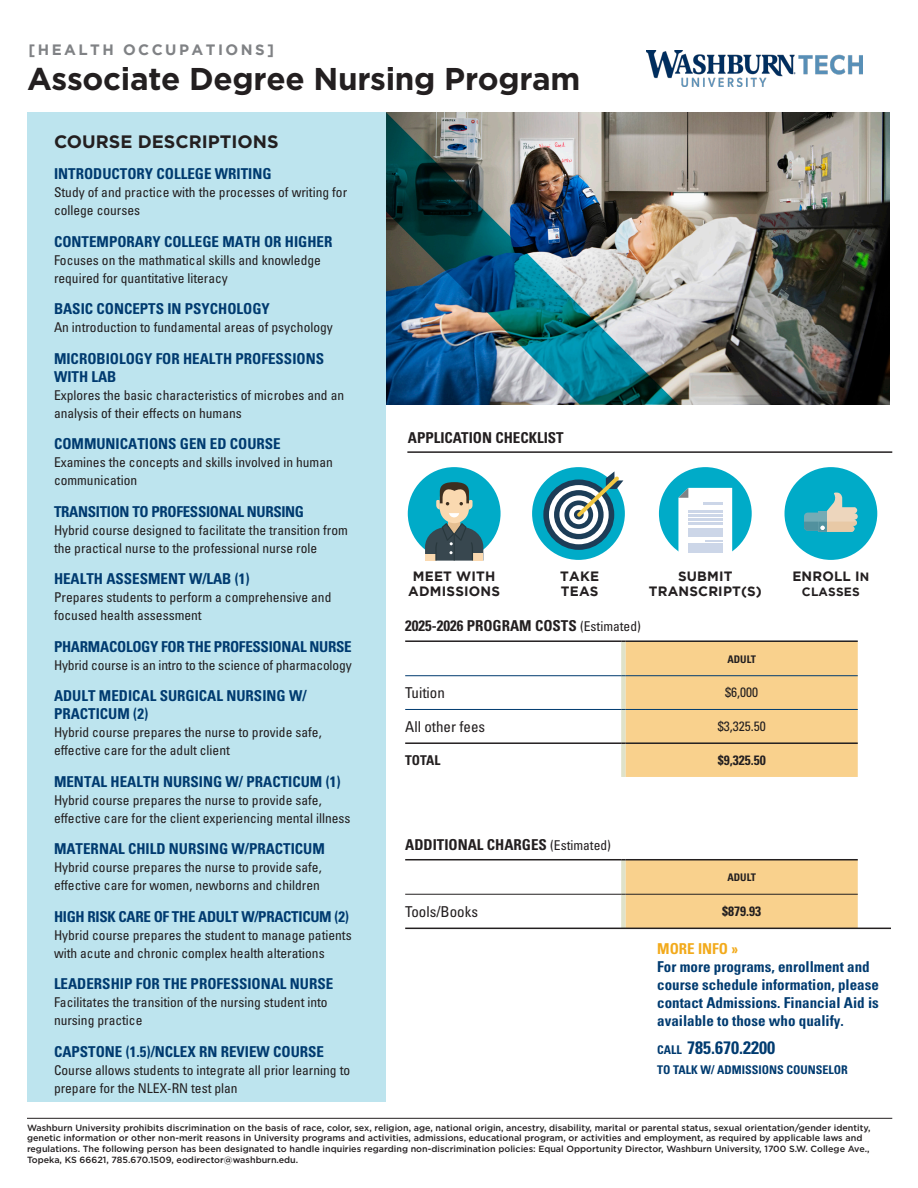
<style>
.page{position:relative;width:918px;height:1188px;background:#fff}
.page>*{position:absolute;margin:0;border:0;box-sizing:border-box;transform-origin:0 0}
.Course_Name{font:700 31.5px "Gotham";letter-spacing:-.01em;color:#231f20}
.t1{font:700 18px "Gotham";color:#231f20}
.t2{font:700 condensed 18px "Univers LT Pro";color:#003b70}
.Course_Name-2{font:700 condensed 15px/18px "Univers LT Pro";color:#003b70}
.Course_Name-3{font:700 condensed 15px "Univers LT Pro";letter-spacing:-.02em;color:#003b70}
.Course_Description{font:700 condensed 15px "Univers LT Pro";color:#231f20}
.Course_Description-2{font:condensed 15px "Univers LT Pro";color:#231f20}
.t3{font:700 15px "Gotham";letter-spacing:.165em;color:#808285}
.Course_Name-4{font:700 condensed 15px "Univers LT Pro";color:#f2aa1c}
.Course_Description-3{font:condensed 13.5px/18px "Univers LT Pro";color:#231f20}
.t4{font:700 13.5px/15px "Gotham";letter-spacing:.015em;color:#231f20;text-align:center}
.Course_Description-4{font:700 condensed 13.5px "Univers LT Pro";color:#231f20}
.t5{font:700 condensed 12px "Univers LT Pro";color:#003b70}
.t6{font:700 12px "Gotham";letter-spacing:.015em;color:#231f20}
.Course_Description-5{font:700 condensed 10.5px "Univers LT Pro";color:#231f20}
.t7{font:500 9px/10.8px "Gotham";color:#231f20}
.s1{font-size:12px}
.s2{font-weight:400;font-size:13.5px}
</style>
<div class="page">
<img style="left:678px;top:112px;width:211px;height:292px">
<div style="left:27px;top:112px;width:359px;height:990px;background:#bde4ee"></div>
<hr style="left:405px;top:640px;width:216px;height:2px;background:#231f20">
<hr style="left:405px;top:742px;width:216px;height:2px;background:#231f20">
<hr style="left:405px;top:675px;width:216px;height:1px;background:#003b70">
<hr style="left:405px;top:709px;width:216px;height:1px;background:#003b70">
<div style="left:621px;top:640px;width:237px;height:137px;background:#f9d18d"></div>
<hr style="left:626px;top:709px;width:232px;height:1px;background:#003b70">
<div style="left:408px;top:467px;width:93px;height:93px;background:#00abc8;border-radius:50%"></div>
<div style="left:532px;top:467px;width:93px;height:93px;background:#00abc8;border-radius:50%"></div>
<div style="left:659px;top:467px;width:93px;height:93px;background:#00abc8;border-radius:50%"></div>
<div style="left:785px;top:467px;width:92px;height:93px;background:#00abc8;border-radius:50%"></div>
<hr style="left:405px;top:859px;width:216px;height:1px;background:#231f20">
<hr style="left:405px;top:894px;width:216px;height:1px;background:#231f20">
<svg style="left:621px;top:859px;width:237px;height:69px;background:#f1cb8a"></svg>
<hr style="left:626px;top:894px;width:232px;height:1px;background:#231f20">
<hr style="left:405px;top:928px;width:486px;height:1px;background:#231f20">
<img style="left:646px;top:51px;width:216px;height:36px">
<hr style="left:407px;top:451px;width:485px;height:2px;background:#231f20">
<hr style="left:27px;top:1118px;width:865px;height:1px;background:#231f20">
<svg style="left:425px;top:482px;width:58px;height:79px"></svg>
<svg style="left:543px;top:480px;width:71px;height:70px"></svg>
<div style="left:549px;top:485px;width:60px;height:59px;background:#fff;border-radius:50%"></div>
<div style="left:554px;top:490px;width:50px;height:49px;background:#1c3d57;border-radius:50%"></div>
<div style="left:559px;top:495px;width:39px;height:39px;background:#fff;border-radius:50%"></div>
<svg style="left:564px;top:500px;width:29px;height:29px"></svg>
<div style="left:569px;top:505px;width:19px;height:19px;background:#fff;border-radius:50%"></div>
<svg style="left:574px;top:510px;width:10px;height:10px"></svg>
<svg style="left:577px;top:471px;width:46px;height:46px"></svg>
<svg style="left:678px;top:488px;width:54px;height:72px;background:#edf3f7"></svg>
<hr style="left:688px;top:543px;width:35px;height:1px;background:#ccd6e8">
<hr style="left:688px;top:545px;width:35px;height:1px;background:#ccd6e8">
<hr style="left:688px;top:547px;width:35px;height:2px;background:#ccd6e8">
<hr style="left:688px;top:549px;width:35px;height:2px;background:#ccd6e8">
<hr style="left:688px;top:552px;width:35px;height:1px;background:#ccd6e8">
<div style="left:688px;top:529px;width:23px;height:8px;background:#ccd6e8"></div>
<div style="left:712px;top:529px;width:11px;height:8px;background:#ccd6e8"></div>
<svg style="left:804px;top:492px;width:54px;height:40px"></svg>
<img style="left:386px;top:112px;width:292px;height:293px">
<p class="t3" style="left:28px;top:41px;width:247px">[HEALTH OCCUPATIONS]</p>
<p class="Course_Name" style="left:27px;top:58px;width:555px">Associate Degree Nursing Program</p>
<p class="t1" style="left:54px;top:129px;width:226px">COURSE DESCRIPTIONS</p>
<p class="Course_Name-2" style="left:54px;top:165px;width:219px">INTRODUCTORY COLLEGE WRITING</p>
<p class="Course_Description-3" style="left:54px;top:183px;width:295px">Study of and practice with the processes of writing for college courses</p>
<p class="Course_Name-2" style="left:54px;top:232px;width:280px">CONTEMPORARY COLLEGE MATH OR HIGHER</p>
<p class="Course_Description-3" style="left:54px;top:251px;width:268px">Focuses on the mathmatical skills and knowledge required for quantitative literacy</p>
<p class="Course_Name-2" style="left:54px;top:300px;width:217px">BASIC CONCEPTS IN PSYCHOLOGY</p>
<p class="Course_Description-3" style="left:54px;top:318px;width:280px">An introduction to fundamental areas of psychology</p>
<p class="Course_Name-2" style="left:54px;top:349px;width:272px">MICROBIOLOGY FOR HEALTH PROFESSIONS<br>WITH LAB</p>
<p class="Course_Description-3" style="left:54px;top:386px;width:292px">Explores the basic characteristics of microbes and an analysis of their effects on humans</p>
<p class="Course_Name-2" style="left:54px;top:435px;width:228px">COMMUNICATIONS GEN ED COURSE</p>
<p class="Course_Description-3" style="left:54px;top:453px;width:280px">Examines the concepts and skills involved in human communication</p>
<p class="Course_Name-3" style="left:54px;top:502px;width:252px">TRANSITION TO PROFESSIONAL NURSING</p>
<p class="Course_Description-3" style="left:54px;top:521px;width:295px">Hybrid course designed to facilitate the transition from the practical nurse to the professional nurse role</p>
<p class="Course_Name-2" style="left:54px;top:570px;width:197px">HEALTH ASSESMENT W/LAB (1)</p>
<p class="Course_Description-3" style="left:54px;top:588px;width:279px">Prepares students to perform a comprehensive and focused health assessment</p>
<p class="Course_Name-3" style="left:54px;top:637px;width:299px">PHARMACOLOGY FOR THE PROFESSIONAL NURSE</p>
<p class="Course_Description-3" style="left:54px;top:656px;width:299px">Hybrid course is an intro to the science of pharmacology</p>
<p class="Course_Name-2" style="left:54px;top:687px;width:254px">ADULT MEDICAL SURGICAL NURSING W/<br>PRACTICUM (2)</p>
<p class="Course_Description-3" style="left:54px;top:723px;width:269px">Hybrid course prepares the nurse to provide safe, effective care for the adult client</p>
<p class="Course_Name-2" style="left:54px;top:772px;width:288px">MENTAL HEALTH NURSING W/ PRACTICUM (1)</p>
<p class="Course_Description-3" style="left:54px;top:791px;width:298px">Hybrid course prepares the nurse to provide safe, effective care for the client experiencing mental illness</p>
<p class="Course_Name-2" style="left:54px;top:840px;width:272px">MATERNAL CHILD NURSING W/PRACTICUM</p>
<p class="Course_Description-3" style="left:54px;top:858px;width:269px">Hybrid course prepares the nurse to provide safe, effective care for women, newborns and children</p>
<p class="Course_Name-3" style="left:54px;top:907px;width:296px">HIGH RISK CARE OF THE ADULT W/PRACTICUM (2)</p>
<p class="Course_Description-3" style="left:54px;top:926px;width:299px">Hybrid course prepares the student to manage patients with acute and chronic complex health alterations</p>
<p class="Course_Name-2" style="left:54px;top:975px;width:281px">LEADERSHIP FOR THE PROFESSIONAL NURSE</p>
<p class="Course_Description-3" style="left:54px;top:993px;width:275px">Facilitates the transition of the nursing student into nursing practice</p>
<p class="Course_Name-2" style="left:54px;top:1042px;width:272px">CAPSTONE (1.5)/NCLEX RN REVIEW COURSE</p>
<p class="Course_Description-3" style="left:54px;top:1061px;width:298px">Course allows students to integrate all prior learning to prepare for the NLEX-RN test plan</p>
<p class="Course_Description" style="left:408px;top:428px;width:157px">APPLICATION CHECKLIST</p>
<p class="t4" style="left:408px;top:569px;width:93px">MEET WITH<br>ADMISSIONS</p>
<p class="t4" style="left:560px;top:569px;width:40px;text-align:left">TAKE<br>TEAS</p>
<p class="t4" style="left:649px;top:569px;width:115px">SUBMIT<br>TRANSCRIPT(S)</p>
<p class="t4" style="left:792px;top:569px;width:79px">ENROLL I<span class="s1">N</span></p>
<p class="t6" style="left:802px;top:585px;width:59px">CLASSES</p>
<p class="Course_Description" style="left:405px;top:617px;width:237px">2025-2026 PROGRAM COSTS <span class="s2">(Estimated)</span></p>
<p class="Course_Description-5" style="left:727px;top:652px;width:30px">ADULT</p>
<p class="Course_Description-2" style="left:405px;top:683px;width:41px">Tuition</p>
<p class="Course_Description-3" style="left:725px;top:683px;width:34px">$6,000</p>
<p class="Course_Description-2" style="left:405px;top:717px;width:81px">All other fees</p>
<p class="Course_Description-3" style="left:718px;top:717px;width:49px">$3,325.50</p>
<p class="Course_Description-4" style="left:405px;top:752px;width:37px">TOTAL</p>
<p class="Course_Description-4" style="left:718px;top:752px;width:49px">$9,325.50</p>
<p class="Course_Description" style="left:405px;top:835px;width:207px">ADDITIONAL CHARGES <span class="s2">(Estimated)</span></p>
<p class="Course_Description-5" style="left:727px;top:871px;width:30px">ADULT</p>
<p class="Course_Description-2" style="left:405px;top:902px;width:74px">Tools/Books</p>
<p class="Course_Description-4" style="left:722px;top:903px;width:40px">$879.93</p>
<p class="Course_Name-4" style="left:657px;top:940px;width:82px">MORE INFO »</p>
<p class="Course_Name-2" style="left:657px;top:957px;width:223px">For more programs, enrollment and course schedule information, please contact Admissions. Financial Aid is available to those who qualify.</p>
<p class="t2" style="left:657px;top:1036px;width:119px"><span class="s1">CALL</span> 785.670.2200</p>
<p class="t5" style="left:657px;top:1062px;width:192px">TO TALK W/ ADMISSIONS COUNSELOR</p>
<p class="t7" style="left:27px;top:1122px;width:845px">Washburn University prohibits discrimination on the basis of race, color, sex, religion, age, national origin, ancestry, disability, marital or parental status, sexual orientation/gender identity, genetic information or other non-merit reasons in University programs and activities, admissions, educational program, or activities and employment, as required by applicable laws and regulations. The following person has been designated to handle inquiries regarding non-discrimination policies: Equal Opportunity Director, Washburn University, 1700 S.W. College Ave., Topeka, KS 66621, 785.670.1509, eodirector@washburn.edu.</p>
</div>
